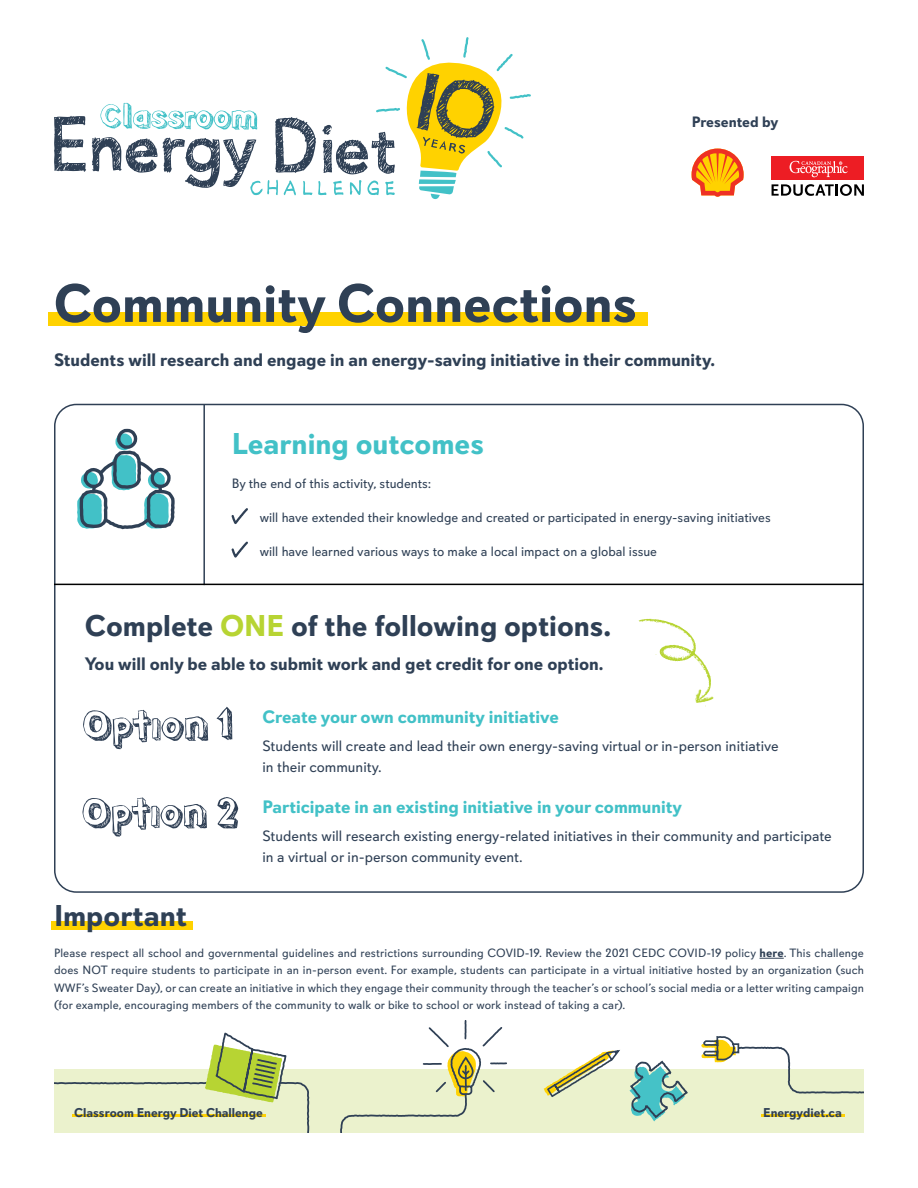
<style>
.page{position:relative;width:918px;height:1188px;background:#fff}
.page>*{position:absolute;margin:0;border:0;box-sizing:border-box;transform-origin:0 0}
.t1{font:700 54px "Davis Sans";color:#2f4055}
.t2{font:700 30px "Davis Sans";color:#2f4055}
.t3{font:700 30px "Davis Sans";color:#42c1c7}
.t4{font:700 18px "Davis Sans";color:#2f4055}
.t5{font:700 18px "Davis Sans";color:#42c1c7}
.Copy{font:15px/21px "Davis Sans";color:#2f4055}
.t6{font:700 15px "Davis Sans";color:#2f4055}
.Indent{font:13.5px "Davis Sans";color:#2f4055}
.t7{font:700 12.75px "Davis Sans";color:#2f4055}
.t8{font:12px/17.2px "Davis Sans";letter-spacing:.01em;color:#2f4055;text-align:justify}
.s1{color:#b7d433}
.s2{font-weight:700}
</style>
<div class="page">
<div style="left:48px;top:313px;width:600px;height:13px;background:#ffd200"></div>
<svg style="left:54px;top:116px;width:32px;height:56px"></svg>
<svg style="left:92px;top:37px;width:439px;height:162px"></svg>
<svg style="left:691px;top:148px;width:53px;height:49px"></svg>
<div style="left:771px;top:156px;width:93px;height:24px;background:#ed1d24"></div>
<svg style="left:790px;top:161px;width:58px;height:16px"></svg>
<svg style="left:772px;top:184px;width:92px;height:12px"></svg>
<svg style="left:217px;top:797px;width:21px;height:31px"></svg>
<svg style="left:82px;top:798px;width:125px;height:39px"></svg>
<svg style="left:83px;top:710px;width:125px;height:39px"></svg>
<svg style="left:216px;top:707px;width:16px;height:33px"></svg>
<div style="left:54px;top:1069px;width:810px;height:63px;background:#ebf2cd"></div>
<svg style="left:54px;top:1032px;width:256px;height:100px"></svg>
<svg style="left:701px;top:1036px;width:163px;height:58px"></svg>
<svg style="left:544px;top:1050px;width:76px;height:47px"></svg>
<svg style="left:629px;top:1060px;width:59px;height:61px"></svg>
<hr style="left:761px;top:1115px;width:84px;height:2px;background:#fed205">
<hr style="left:72px;top:1115px;width:194px;height:2px;background:#fed205">
<svg style="left:340px;top:1020px;width:167px;height:112px"></svg>
<svg style="left:639px;top:619px;width:74px;height:87px"></svg>
<hr style="left:203px;top:405px;width:2px;height:180px;background:#2f4055">
<svg style="left:77px;top:429px;width:98px;height:100px"></svg>
<hr style="left:54px;top:584px;width:809px;height:1px;background:#000">
<svg style="left:232px;top:508px;width:16px;height:16px"></svg>
<svg style="left:232px;top:542px;width:16px;height:16px"></svg>
<div style="left:52px;top:921px;width:141px;height:9px;background:#ffd200"></div>
<svg style="left:760px;top:958px;width:24px;height:1px"></svg>
<p class="t6" style="left:692px;top:113px;width:88px">Presented by</p>
<h1 class="t1" style="left:54px;top:271px;width:585px">Community Connections</h1>
<h4 class="t4" style="left:54px;top:349px;width:663px">Students will research and engage in an energy-saving initiative in their community.</h4>
<h2 class="t3" style="left:232px;top:426px;width:254px">Learning outcomes</h2>
<p class="Indent" style="left:232px;top:476px;width:201px">By the end of this activity, students:</p>
<p class="Indent" style="left:260px;top:509px;width:512px">will have extended their knowledge and created or participated in energy-saving initiatives</p>
<p class="Indent" style="left:260px;top:543px;width:399px">will have learned various ways to make a local impact on a global issue</p>
<h2 class="t2" style="left:85px;top:607px;width:528px">Complete <span class="s1">ONE</span> of the following options.</h2>
<h4 class="t4" style="left:85px;top:653px;width:520px">You will only be able to submit work and get credit for one option.</h4>
<h4 class="t5" style="left:262px;top:707px;width:298px">Create your own community initiative</h4>
<p class="Copy" style="left:262px;top:736px;width:518px">Students will create and lead their own energy-saving virtual or in-person initiative in their community.</p>
<h4 class="t5" style="left:262px;top:797px;width:421px">Participate in an existing initiative in your community</h4>
<p class="Copy" style="left:262px;top:826px;width:571px">Students will research existing energy-related initiatives in their community and participate in a virtual or in-person community event.</p>
<h2 class="t2" style="left:54px;top:898px;width:135px">Important</h2>
<p class="t8" style="left:54px;top:944px;width:812px">Please respect all school and governmental guidelines and restrictions surrounding COVID-19. Review the 2021 CEDC COVID-19 policy <span class="s2">here</span>. This challenge does NOT require students to participate in an in-person event. For example, students can participate in a virtual initiative hosted by an organization (such WWF’s Sweater Day), or can create an initiative in which they engage their community through the teacher’s or school’s social media or a letter writing campaign (for example, encouraging members of the community to walk or bike to school or work instead of taking a car).</p>
<p class="t7" style="left:74px;top:1105px;width:190px">Classroom Energy Diet Challenge</p>
<p class="t7" style="left:763px;top:1105px;width:80px">Energydiet.ca</p>
</div>
